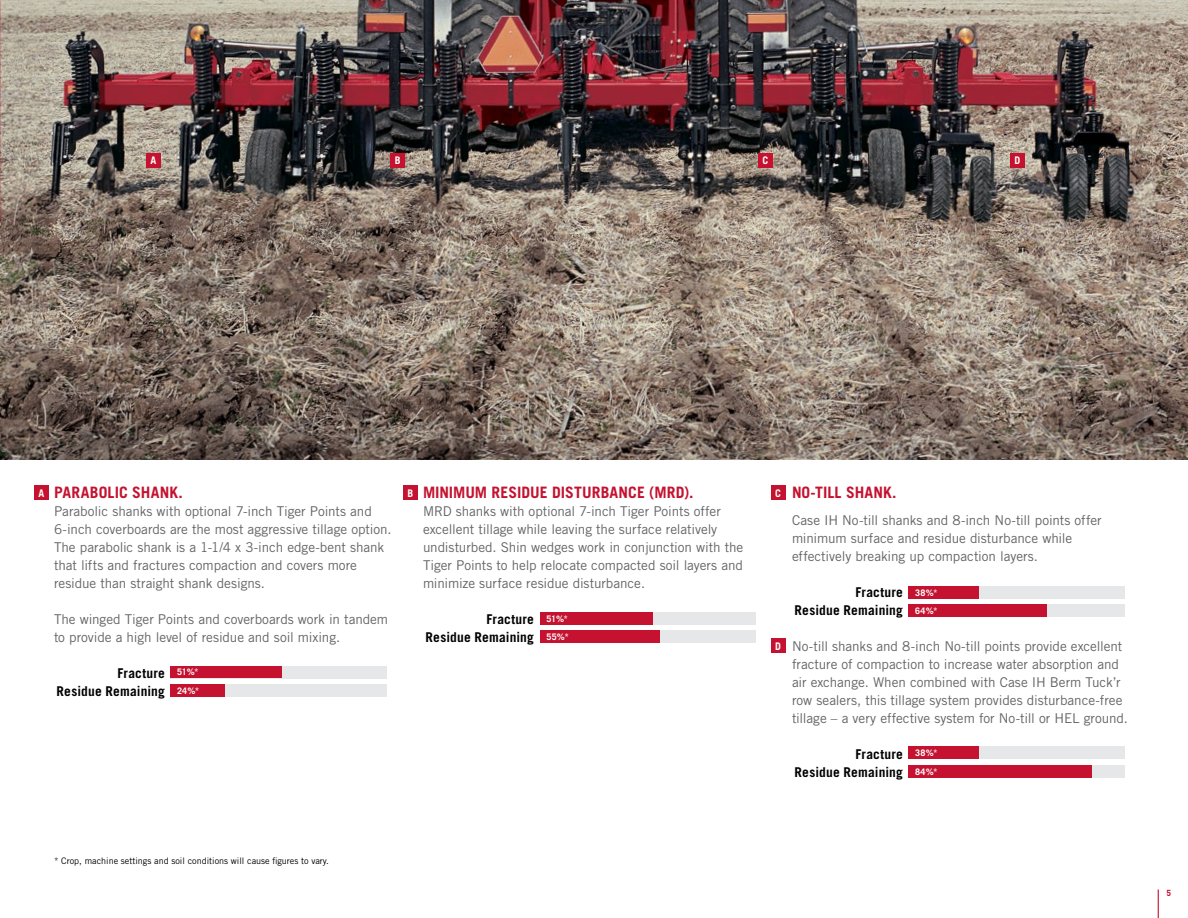
<style>
.page{position:relative;width:1188px;height:918px;background:#fff}
.page>*{position:absolute;margin:0;border:0;box-sizing:border-box;transform-origin:0 0}
.t1{font:700 15.75px "Trade Gothic LT Std";color:#c41230}
.t2{font:13.5px/18px "Trade Gothic LT Std";letter-spacing:-.005em;color:#636466}
.t3{font:700 13.5px/18px "Trade Gothic LT Std";letter-spacing:.01em;color:#000;text-align:right}
.t4{font:700 10.5px "Trade Gothic LT Std";color:#fff}
.t5{font:9px "Trade Gothic LT Std";color:#000}
.t6{font:700 9px "Trade Gothic LT Std";letter-spacing:.035em;color:#fff}
.t7{font:700 8.7px "DINOT";color:#c41230}
</style>
<div class="page">
<img style="left:0;top:0;width:1188px;height:459px">
<div style="left:171px;top:684px;width:216px;height:13px;background:#e6e7e8"></div>
<div style="left:171px;top:666px;width:216px;height:12px;background:#e6e7e8"></div>
<div style="left:171px;top:684px;width:54px;height:12px;background:#c41230"></div>
<div style="left:171px;top:666px;width:111px;height:12px;background:#c41230"></div>
<div style="left:540px;top:631px;width:216px;height:12px;background:#e6e7e8"></div>
<div style="left:540px;top:612px;width:216px;height:12px;background:#e6e7e8"></div>
<div style="left:540px;top:631px;width:119px;height:12px;background:#c41230"></div>
<div style="left:540px;top:612px;width:113px;height:12px;background:#c41230"></div>
<div style="left:909px;top:586px;width:216px;height:13px;background:#e6e7e8"></div>
<div style="left:909px;top:746px;width:216px;height:13px;background:#e6e7e8"></div>
<div style="left:909px;top:604px;width:216px;height:13px;background:#e6e7e8"></div>
<div style="left:909px;top:604px;width:138px;height:13px;background:#c41230"></div>
<div style="left:909px;top:766px;width:216px;height:12px;background:#e6e7e8"></div>
<div style="left:909px;top:766px;width:183px;height:12px;background:#c41230"></div>
<div style="left:909px;top:586px;width:70px;height:13px;background:#c41230"></div>
<div style="left:909px;top:746px;width:70px;height:13px;background:#c41230"></div>
<svg style="left:1158px;top:890px;width:1px;height:28px"></svg>
<div style="left:35px;top:486px;width:14px;height:14px;background:#c41230"></div>
<div style="left:404px;top:486px;width:14px;height:14px;background:#c41230"></div>
<div style="left:771px;top:486px;width:14px;height:14px;background:#c41230"></div>
<div style="left:771px;top:639px;width:14px;height:14px;background:#c41230"></div>
<div style="left:146px;top:153px;width:14px;height:15px;background:#c41230"></div>
<div style="left:391px;top:153px;width:14px;height:15px;background:#c41230"></div>
<div style="left:758px;top:153px;width:14px;height:15px;background:#c41230"></div>
<div style="left:1010px;top:153px;width:14px;height:15px;background:#c41230"></div>
<p class="t4" style="left:150px;top:154px;width:7px">A</p>
<p class="t4" style="left:395px;top:154px;width:7px">B</p>
<p class="t4" style="left:762px;top:154px;width:7px">C</p>
<p class="t4" style="left:1014px;top:154px;width:7px">D</p>
<p class="t1" style="left:54px;top:482px;width:130px">PARABOLIC SHANK.</p>
<p class="t2" style="left:54px;top:502px;width:339px">Parabolic shanks with optional 7-inch Tiger Points and 6-inch coverboards are the most aggressive tillage option.<br>The parabolic shank is a 1-1/4 x 3-inch edge-bent shank that lifts and fractures compaction and covers more residue than straight shank designs.</p>
<p class="t2" style="left:54px;top:610px;width:336px">The winged Tiger Points and coverboards work in tandem to provide a high level of residue and soil mixing.</p>
<p class="t3" style="left:57px;top:664px;width:110px">Fracture<br>Residue Remaining</p>
<p class="t1" style="left:423px;top:482px;width:272px">MINIMUM RESIDUE DISTURBANCE (MRD).</p>
<p class="t2" style="left:423px;top:502px;width:322px">MRD shanks with optional 7-inch Tiger Points offer excellent tillage while leaving the surface relatively undisturbed. Shin wedges work in conjunction with the Tiger Points to help relocate compacted soil layers and minimize surface residue disturbance.</p>
<p class="t3" style="left:426px;top:610px;width:110px">Fracture<br>Residue Remaining</p>
<p class="t4" style="left:39px;top:486px;width:7px">A</p>
<p class="t4" style="left:408px;top:486px;width:7px">B</p>
<p class="t4" style="left:775px;top:486px;width:7px">C</p>
<p class="t6" style="left:546px;top:613px;width:23px">51%*</p>
<p class="t6" style="left:546px;top:631px;width:24px">55%*</p>
<p class="t4" style="left:775px;top:639px;width:7px">D</p>
<p class="t6" style="left:177px;top:667px;width:23px">51%*</p>
<p class="t6" style="left:177px;top:685px;width:24px">24%*</p>
<p class="t1" style="left:792px;top:482px;width:106px">NO-TILL SHANK.</p>
<p class="t2" style="left:792px;top:511px;width:311px">Case IH No-till shanks and 8-inch No-till points offer minimum surface and residue disturbance while effectively breaking up compaction layers.</p>
<p class="t3" style="left:795px;top:583px;width:110px">Fracture<br>Residue Remaining</p>
<p class="t2" style="left:792px;top:637px;width:337px">No-till shanks and 8-inch No-till points provide excellent fracture of compaction to increase water absorption and air exchange. When combined with Case IH Berm Tuck’r row sealers, this tillage system provides disturbance-free tillage – a very effective system for No-till or HEL ground.</p>
<p class="t3" style="left:795px;top:745px;width:110px">Fracture<br>Residue Remaining</p>
<p class="t6" style="left:915px;top:587px;width:24px">38%*</p>
<p class="t6" style="left:915px;top:605px;width:24px">64%*</p>
<p class="t6" style="left:915px;top:747px;width:24px">38%*</p>
<p class="t6" style="left:915px;top:767px;width:24px">84%*</p>
<p class="t5" style="left:54px;top:855px;width:277px">* Crop, machine settings and soil conditions will cause figures to vary.</p>
<p class="t7" style="left:1167px;top:887px;width:6px">5</p>
</div>
